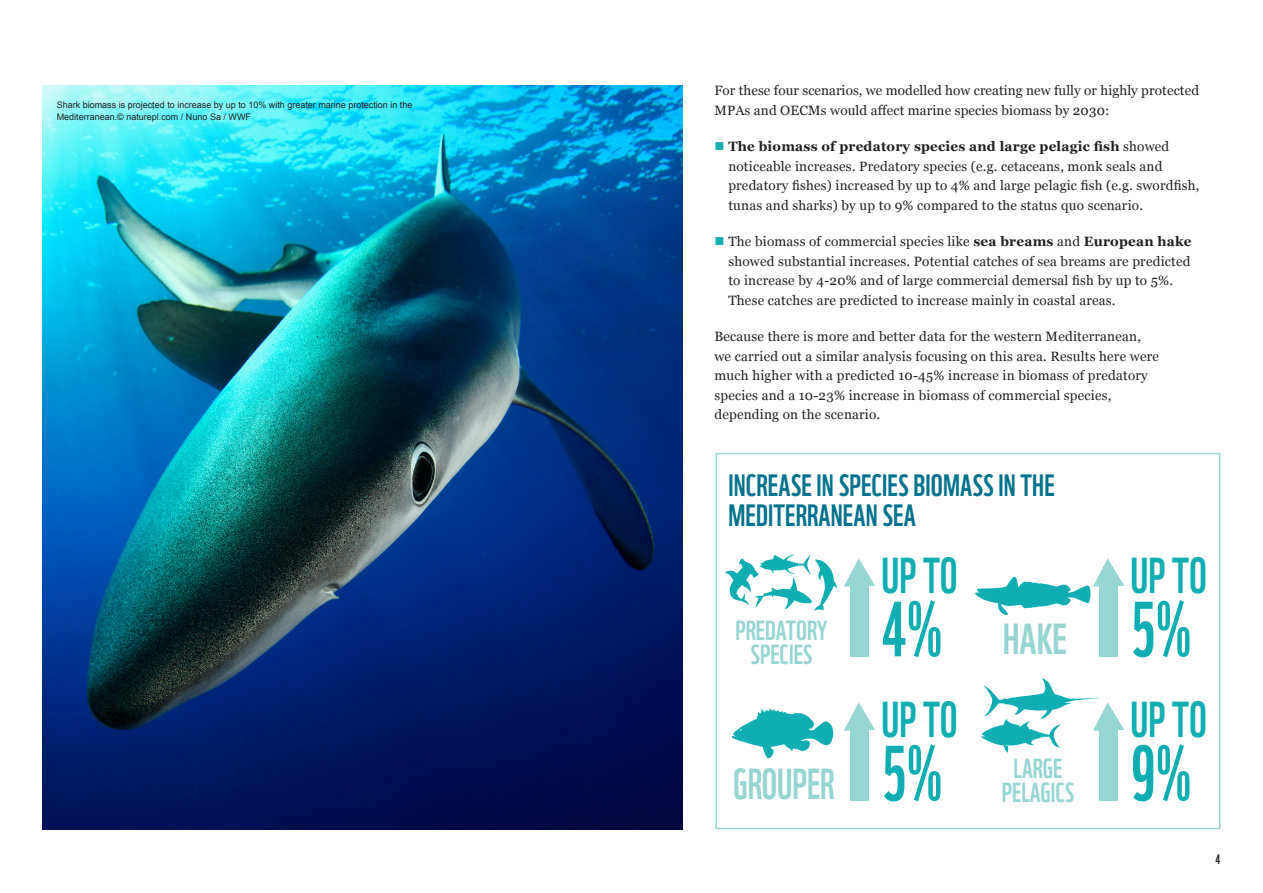
<style>
.page{position:relative;width:1263px;height:893px;background:#fff}
.page>*{position:absolute;margin:0;border:0;box-sizing:border-box;transform-origin:0 0}
.Copyright_Credit{font:75.9px "WWF";color:#10aeb2;scale:.9 1}
.Copyright_Credit-2{font:49.05px "WWF";color:#10aeb2;scale:.9 1}
.Copyright_Credit-3{font:42.15px "WWF";color:#96d5d2;scale:.9 1}
.Copyright_Credit-4{font:42.15px "WWF";color:#96d5d2}
.Bodycopy{font:30px/30px "WWF";letter-spacing:.005em;color:#00718e}
.Copyright_Credit-5{font:26.85px/23.7px "WWF";color:#96d5d2;text-align:center}
.Bodycopy-2{font:13.5px/19.5px "Georgia";letter-spacing:.015em;color:#231f20}
.t1{font:13.5px "WWF";color:#231f20}
.Copyright_Credit-6{font:9px/12px "Arial";color:#231f20}
.s1{color:#10aeb2}
.s2{font-weight:700}
</style>
<div class="page">
<div style="left:715px;top:453px;width:505px;height:376px;border:2px solid #96d5d2"></div>
<img style="left:43px;top:85px;width:640px;height:744px">
<div style="left:1099px;top:580px;width:19px;height:77px;background:#96d5d2"></div>
<svg style="left:844px;top:558px;width:31px;height:29px"></svg>
<div style="left:850px;top:580px;width:19px;height:77px;background:#96d5d2"></div>
<svg style="left:844px;top:702px;width:31px;height:29px"></svg>
<div style="left:850px;top:724px;width:19px;height:77px;background:#96d5d2"></div>
<div style="left:1099px;top:724px;width:19px;height:77px;background:#96d5d2"></div>
<svg style="left:732px;top:709px;width:101px;height:49px"></svg>
<svg style="left:724px;top:554px;width:113px;height:57px"></svg>
<svg style="left:975px;top:558px;width:149px;height:57px"></svg>
<svg style="left:981px;top:678px;width:143px;height:75px"></svg>
<p class="Copyright_Credit-6" style="left:57px;top:99px;width:357px">Shark biomass is projected to increase by up to 10% with greater marine protection in the<br>Mediterranean.© naturepl.com / Nuno Sa / WWF</p>
<p class="Bodycopy-2" style="left:714px;top:80px;width:486px">For these four scenarios, we modelled how creating new fully or highly protected<br>MPAs and OECMs would affect marine species biomass by 2030:</p>
<p class="Bodycopy-2" style="left:728px;top:136px;width:473px;text-indent:-14px"><span class="s1">■</span> <span class="s2">The biomass of predatory species and large pelagic fish</span> showed noticeable increases. Predatory species (e.g. cetaceans, monk seals and predatory fishes) increased by up to 4% and large pelagic fish (e.g. swordfish, tunas and sharks) by up to 9% compared to the status quo scenario.</p>
<p class="Bodycopy-2" style="left:728px;top:231px;width:465px;text-indent:-14px"><span class="s1">■</span> The biomass of commercial species like <span class="s2">sea breams</span> and <span class="s2">European hake </span>showed substantial increases. Potential catches of sea breams are predicted to increase by 4-20% and of large commercial demersal fish by up to 5%.<br>These catches are predicted to increase mainly in coastal areas.</p>
<p class="Bodycopy-2" style="left:714px;top:326px;width:446px">Because there is more and better data for the western Mediterranean, we carried out a similar analysis focusing on this area. Results here were much higher with a predicted 10-45% increase in biomass of predatory species and a 10-23% increase in biomass of commercial species, depending on the scenario.</p>
<p class="Bodycopy" style="left:728px;top:467px;width:328px">INCREASE IN SPECIES BIOMASS IN THE<br>MEDITERRANEAN SEA</p>
<p class="Copyright_Credit-5" style="left:735px;top:616px;width:93px">PREDATORY<br>SPECIES</p>
<p class="Copyright_Credit-3" style="left:733px;top:750px;width:114px">GROUPER</p>
<p class="Copyright_Credit-2" style="left:881px;top:537px;width:86px">UP TO</p>
<p class="Copyright_Credit" style="left:881px;top:570px;width:69px">4%</p>
<p class="Copyright_Credit-2" style="left:881px;top:681px;width:86px">UP TO</p>
<p class="Copyright_Credit" style="left:881px;top:714px;width:69px">5%</p>
<p class="Copyright_Credit-4" style="left:1003px;top:606px;width:66px">HAKE</p>
<p class="Copyright_Credit-5" style="left:1002px;top:754px;width:74px">LARGE<br>PELAGICS</p>
<p class="Copyright_Credit-2" style="left:1130px;top:537px;width:86px">UP TO</p>
<p class="Copyright_Credit" style="left:1130px;top:570px;width:69px">5%</p>
<p class="Copyright_Credit-2" style="left:1130px;top:681px;width:86px">UP TO</p>
<p class="Copyright_Credit" style="left:1130px;top:714px;width:69px">9%</p>
<p class="t1" style="left:1215px;top:849px;width:6px">4</p>
</div>
